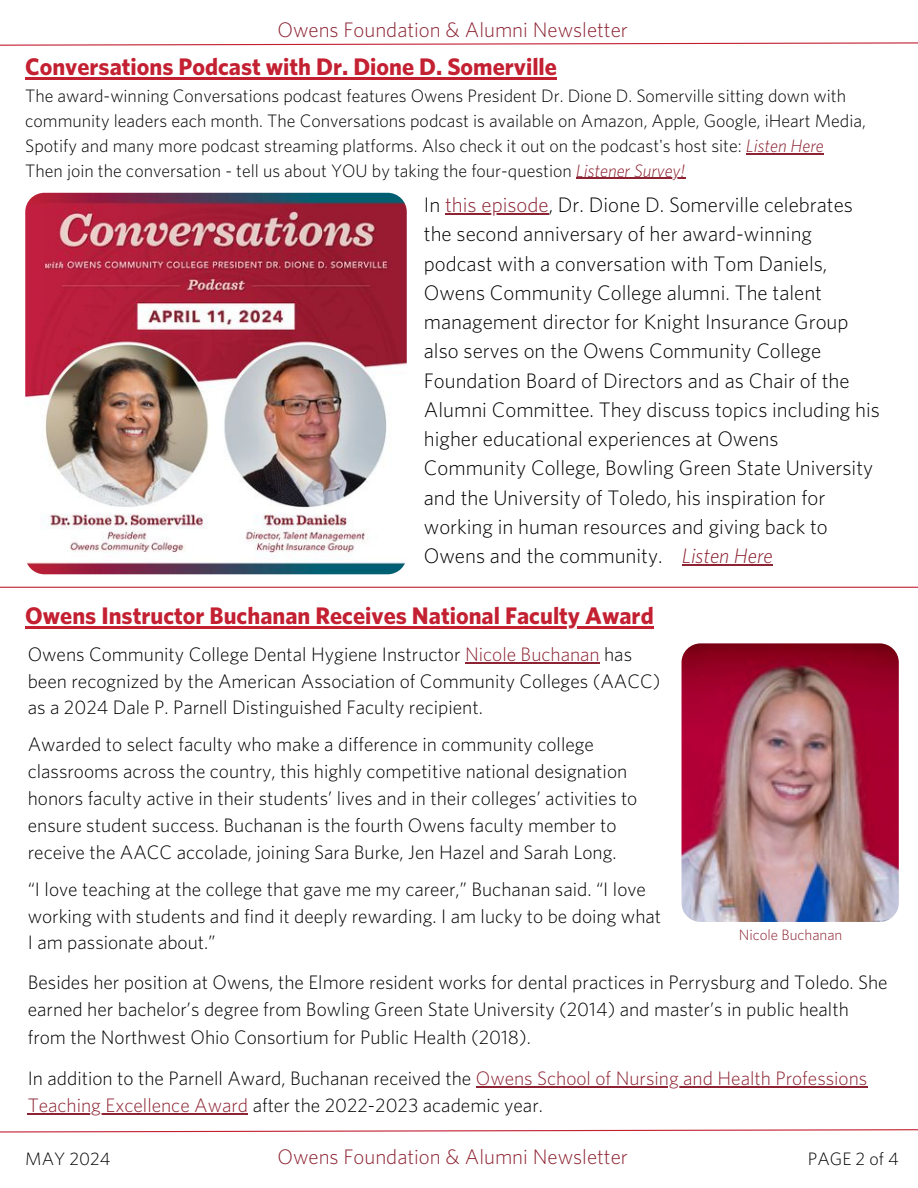
<style>
.page{position:relative;width:918px;height:1188px;background:#fff}
.page>*{position:absolute;margin:0;border:0;box-sizing:border-box;transform-origin:0 0}
.t1{font:700 24px "Whitney";color:#c32032}
.t2{font:300 21px/29.2px "Whitney";color:#000}
.t3{font:300 21px "Whitney";color:#8d2332}
.t4{font:300 19.5px/26.8px "Whitney";color:#000}
.t5{font:300 18px/24.8px "Whitney";color:#000}
.t6{font:300 15px "Whitney";color:#8d2332}
.s1{font-style:italic;color:#8d2332}
.s2{color:#8d2332}
</style>
<div class="page">
<hr style="left:0;top:587px;width:918px;height:1px;background:#c32032">
<img style="left:25px;top:193px;width:382px;height:381px">
<svg style="left:0;top:1129px;width:918px;height:4px"></svg>
<svg style="left:0;top:42px;width:918px;height:4px"></svg>
<hr style="left:25px;top:626px;width:629px;height:2px;background:#c32032">
<hr style="left:25px;top:78px;width:532px;height:2px;background:#c32032">
<hr style="left:746px;top:153px;width:78px;height:1px;background:#8d2332">
<hr style="left:576px;top:178px;width:109px;height:1px;background:#8d2332">
<hr style="left:445px;top:213px;width:104px;height:1px;background:#8d2332">
<hr style="left:682px;top:564px;width:91px;height:1px;background:#8d2332">
<hr style="left:465px;top:662px;width:135px;height:2px;background:#8d2332">
<hr style="left:476px;top:1086px;width:391px;height:2px;background:#8d2332">
<hr style="left:28px;top:1114px;width:220px;height:1px;background:#8d2332">
<img style="left:682px;top:643px;width:217px;height:279px;border-radius:19px">
<h2 class="t3" style="left:277px;top:18px;width:352px">Owens Foundation &amp; Alumni Newsletter</h2>
<p class="t1" style="left:25px;top:52px;width:533px">Conversations Podcast with Dr. Dione D. Somerville</p>
<p class="t5" style="left:25px;top:83px;width:842px">The award-winning Conversations podcast features Owens President Dr. Dione D. Somerville sitting down with community leaders each month. The Conversations podcast is available on Amazon, Apple, Google, iHeart Media, Spotify and many more podcast streaming platforms. Also check it out on the podcast's host site: <span class="s1">Listen Here </span>Then join the conversation - tell us about YOU by taking the four-question <span class="s1">Listener Survey!</span></p>
<h1 class="t2" style="left:424px;top:190px;width:431px">In <span class="s2">this episode</span>, Dr. Dione D. Somerville celebrates</h1>
<h2 class="t2" style="left:424px;top:219px;width:458px">the second anniversary of her award-winning podcast with a conversation with Tom Daniels, Owens Community College alumni. The talent management director for Knight Insurance Group also serves on the Owens Community College Foundation Board of Directors and as Chair of the Alumni Committee. They discuss topics including his higher educational experiences at Owens Community College, Bowling Green State University and the University of Toledo, his inspiration for working in human resources and giving back to Owens and the community. <span class="s1">Listen Here</span></h2>
<h4 class="t1" style="left:25px;top:601px;width:630px">Owens Instructor Buchanan Receives National Faculty Award</h4>
<h2 class="t4" style="left:28px;top:640px;width:634px">Owens Community College Dental Hygiene Instructor <span class="s2">Nicole Buchanan</span> has been recognized by the American Association of Community Colleges (AACC) as a 2024 Dale P. Parnell Distinguished Faculty recipient.</h2>
<h3 class="t4" style="left:28px;top:731px;width:611px">Awarded to select faculty who make a difference in community college classrooms across the country, this highly competitive national designation honors faculty active in their students’ lives and in their colleges’ activities to ensure student success. Buchanan is the fourth Owens faculty member to receive the AACC accolade, joining Sara Burke, Jen Hazel and Sarah Long.</h3>
<h2 class="t4" style="left:28px;top:875px;width:635px">“I love teaching at the college that gave me my career,” Buchanan said. “I love working with students and find it deeply rewarding. I am lucky to be doing what<br>I am passionate about.”</h2>
<h4 class="t4" style="left:28px;top:969px;width:861px">Besides her position at Owens, the Elmore resident works for dental practices in Perrysburg and Toledo. She earned her bachelor’s degree from Bowling Green State University (2014) and master’s in public health from the Northwest Ohio Consortium for Public Health (2018).</h4>
<p class="t4" style="left:28px;top:1064px;width:841px">In addition to the Parnell Award, Buchanan received the <span class="s2">Owens School of Nursing and Health Professions<br>Teaching Excellence Award</span> after the 2022-2023 academic year.</p>
<p class="t6" style="left:739px;top:926px;width:105px">Nicole Buchanan</p>
<h2 class="t5" style="left:25px;top:1146px;width:87px">MAY 2024</h2>
<p class="t3" style="left:277px;top:1145px;width:352px">Owens Foundation &amp; Alumni Newsletter</p>
<h2 class="t5" style="left:808px;top:1146px;width:92px">PAGE 2 of 4</h2>
</div>
